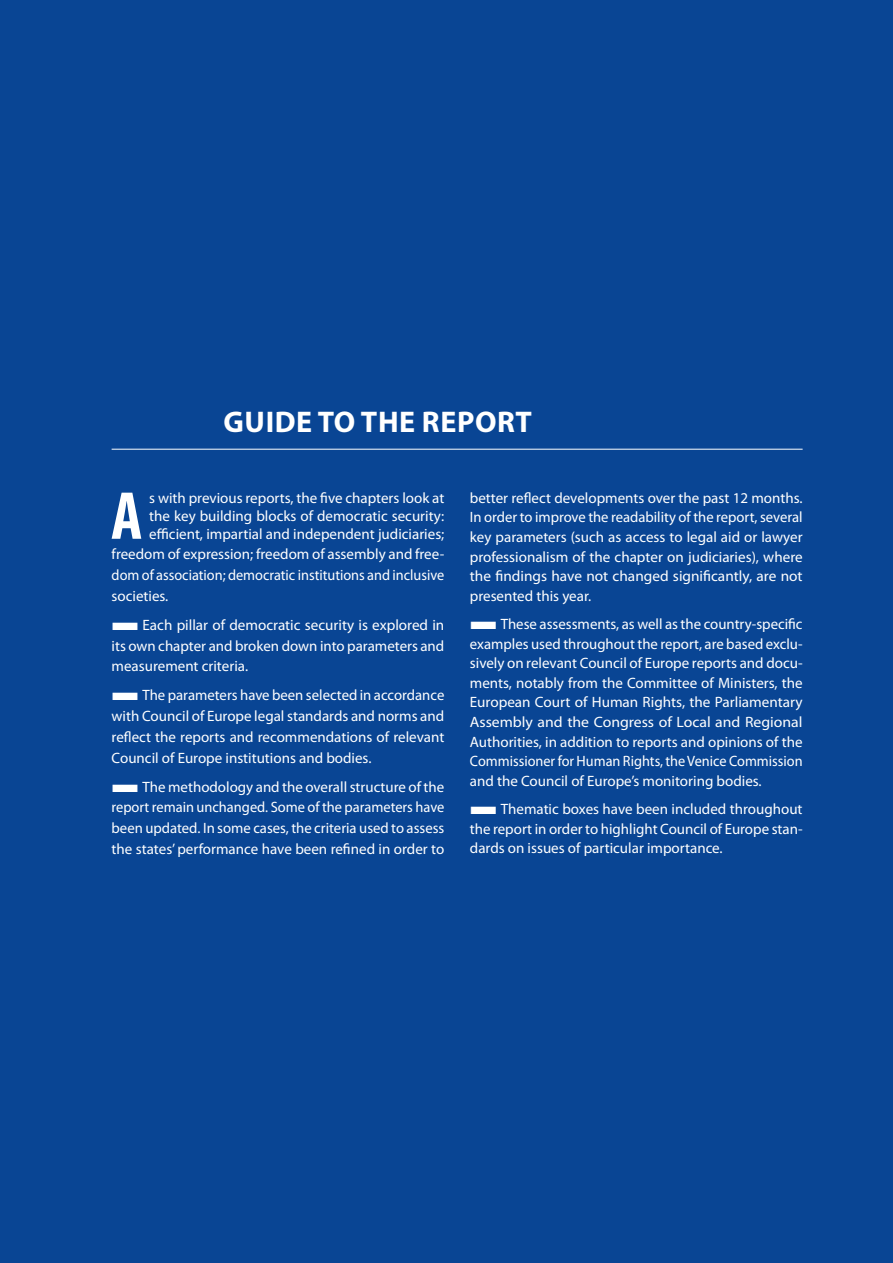
<style>
.page{position:relative;width:893px;height:1263px;background:#094594}
.page>*{position:absolute;margin:0;border:0;box-sizing:border-box;transform-origin:0 0}
.t1{font:700 condensed 68.4px "Myriad Pro";color:#fff}
.Grand_titre_Blanc{font:700 30px "Myriad Pro";letter-spacing:.02em;color:#fff}
.t2{font:15px/19.6px "Myriad Pro";color:#fff;text-align:justify}
</style>
<div class="page">
<hr style="left:112px;top:449px;width:691px;height:1px;background:#fff">
<p class="Grand_titre_Blanc" style="left:224px;top:402px;width:310px">GUIDE TO THE REPORT</p>
<h1 class="t1" style="left:111px;top:473px;width:33px">A</h1>
<p class="t2" style="left:149px;top:488px;width:297px;line-height:18px">s with previous reports, the five chapters look at the key building blocks of democratic security: efficient, impartial and independent judiciaries;</p>
<p class="t2" style="left:112px;top:544px;width:334px;line-height:20.7px">freedom of expression; freedom of assembly and free&shy;dom of association; democratic institutions and inclusive societies.</p>
<p class="t2" style="left:112px;top:614px;width:334px;line-height:20.7px">■Each pillar of democratic security is explored in its own chapter and broken down into parameters and measurement criteria.</p>
<p class="t2" style="left:112px;top:685px;width:334px;line-height:20.7px">■The parameters have been selected in accordance with Council of Europe legal standards and norms and reflect the reports and recommendations of relevant Council of Europe institutions and bodies.</p>
<p class="t2" style="left:112px;top:776px;width:334px;line-height:20.7px">■The methodology and the overall structure of the report remain unchanged. Some of the parameters have been updated. In some cases, the criteria used to assess the states’ performance have been refined in order to</p>
<p class="t2" style="left:470px;top:488px;width:334px">better reflect developments over the past 12 months.<br>In order to improve the readability of the report, several key parameters (such as access to legal aid or lawyer professionalism of the chapter on judiciaries), where the findings have not changed significantly, are not presented this year.</p>
<p class="t2" style="left:470px;top:614px;width:334px">■These assessments, as well as the country-specific examples used throughout the report, are based exclu&shy;sively on relevant Council of Europe reports and docu&shy;ments, notably from the Committee of Ministers, the European Court of Human Rights, the Parliamentary Assembly and the Congress of Local and Regional Authorities, in addition to reports and opinions of the Commissioner for Human Rights, the Venice Commission and the Council of Europe’s monitoring bodies.</p>
<p class="t2" style="left:470px;top:799px;width:334px">■Thematic boxes have been included throughout the report in order to highlight Council of Europe stan&shy;dards on issues of particular importance.</p>
</div>
